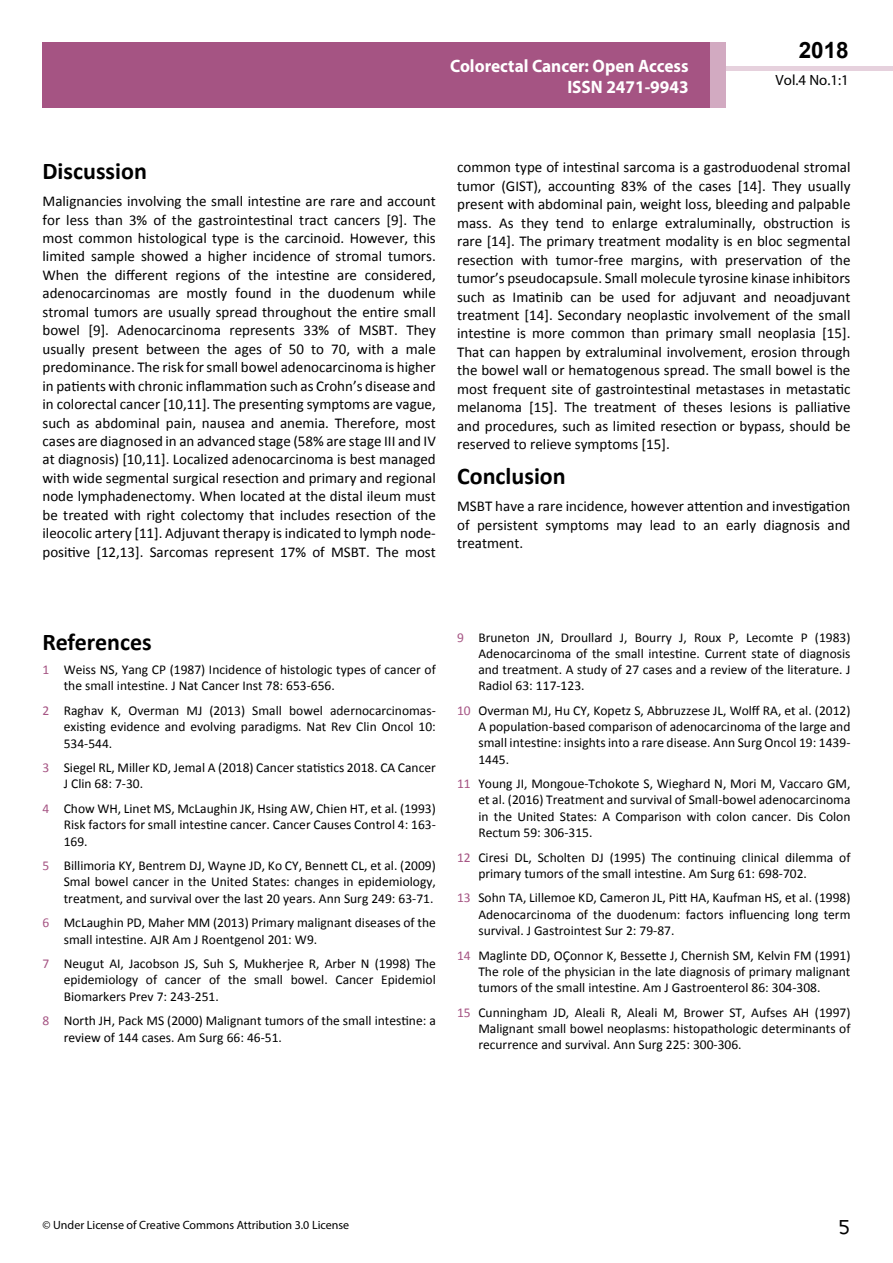
<style>
.page{position:relative;width:893px;height:1263px;background:#fff}
.page>*{position:absolute;margin:0;border:0;box-sizing:border-box;transform-origin:0 0}
.t1{font:25.5px "Tunga";color:#000}
.t2{font:700 24px "Calibri";color:#000}
.t3{font:700 22.5px "Arial";color:#000}
.t4{font:700 18px/21.6px "Myriad Pro";color:#fff;text-align:right;scale:.96 1}
.t5{font:15px/18.5px "Calibri";color:#000;text-align:justify}
.t6{font:14.85px "Myriad Pro";color:#000}
.t7{font:13.5px/16.2px "Calibri";color:#000;text-align:justify}
.t8{font:12px "Myriad Pro";color:#000}
.s1{color:#a55483}
</style>
<div class="page">
<div style="left:722px;top:66px;width:171px;height:5px;background:#e6d1dd"></div>
<div style="left:43px;top:42px;width:682px;height:66px;background:#a55483"></div>
<div style="left:710px;top:42px;width:15px;height:66px;background:#d2aac1"></div>
<h3 class="t4" style="left:450px;top:54px;width:250px">Colorectal Cancer: Open Access<br>ISSN 2471-9943</h3>
<h3 class="t3" style="left:799px;top:35px;width:52px">2018</h3>
<p class="t6" style="left:776px;top:71px;width:75px">Vol.4 No.1:1</p>
<h2 class="t2" style="left:43px;top:156px;width:106px">Discussion</h2>
<p class="t5" style="left:43px;top:192px;width:395px">Malignancies involving the small intestine are rare and account for less than 3% of the gastrointestinal tract cancers [9]. The most common histological type is the carcinoid. However, this limited sample showed a higher incidence of stromal tumors.<br>When the different regions of the intestine are considered, adenocarcinomas are mostly found in the duodenum while stromal tumors are usually spread throughout the entire small bowel [9]. Adenocarcinoma represents 33% of MSBT. They usually present between the ages of 50 to 70, with a male predominance. The risk for small bowel adenocarcinoma is higher in patients with chronic inflammation such as Crohn’s disease and in colorectal cancer [10,11]. The presenting symptoms are vague, such as abdominal pain, nausea and anemia. Therefore, most cases are diagnosed in an advanced stage (58% are stage III and IV at diagnosis) [10,11]. Localized adenocarcinoma is best managed with wide segmental surgical resection and primary and regional node lymphadenectomy. When located at the distal ileum must be treated with right colectomy that includes resection of the ileocolic artery [11]. Adjuvant therapy is indicated to lymph node&shy;positive [12,13]. Sarcomas represent 17% of MSBT. The most</p>
<p class="t5" style="left:457px;top:158px;width:395px">common type of intestinal sarcoma is a gastroduodenal stromal tumor (GIST), accounting 83% of the cases [14]. They usually present with abdominal pain, weight loss, bleeding and palpable mass. As they tend to enlarge extraluminally, obstruction is rare [14]. The primary treatment modality is en bloc segmental resection with tumor-free margins, with preservation of the tumor’s pseudocapsule. Small molecule tyrosine kinase inhibitors such as Imatinib can be used for adjuvant and neoadjuvant treatment [14]. Secondary neoplastic involvement of the small intestine is more common than primary small neoplasia [15].<br>That can happen by extraluminal involvement, erosion through the bowel wall or hematogenous spread. The small bowel is the most frequent site of gastrointestinal metastases in metastatic melanoma [15]. The treatment of theses lesions is palliative and procedures, such as limited resection or bypass, should be reserved to relieve symptoms [15].</p>
<h2 class="t2" style="left:457px;top:461px;width:110px">Conclusion</h2>
<p class="t5" style="left:457px;top:497px;width:395px">MSBT have a rare incidence, however attention and investigation of persistent symptoms may lead to an early diagnosis and treatment.</p>
<h2 class="t2" style="left:43px;top:626px;width:111px">References</h2>
<p class="t7" style="left:64px;top:662px;width:374px;text-indent:-21px"><span class="s1">1</span> Weiss NS, Yang CP (1987) Incidence of histologic types of cancer of the small intestine. J Nat Cancer Inst 78: 653-656.</p>
<p class="t7" style="left:64px;top:702px;width:374px;text-indent:-21px"><span class="s1">2</span> Raghav K, Overman MJ (2013) Small bowel adernocarcinomas&shy;existing evidence and evolving paradigms. Nat Rev Clin Oncol 10:<br>534-544.</p>
<p class="t7" style="left:64px;top:760px;width:374px;text-indent:-21px"><span class="s1">3</span> Siegel RL, Miller KD, Jemal A (2018) Cancer statistics 2018. CA Cancer<br>J Clin 68: 7-30.</p>
<p class="t7" style="left:64px;top:801px;width:374px;text-indent:-21px"><span class="s1">4</span> Chow WH, Linet MS, McLaughin JK, Hsing AW, Chien HT, et al. (1993)<br>Risk factors for small intestine cancer. Cancer Causes Control 4: 163- 169.</p>
<p class="t7" style="left:64px;top:858px;width:374px;text-indent:-21px"><span class="s1">5</span> Billimoria KY, Bentrem DJ, Wayne JD, Ko CY, Bennett CL, et al. (2009)<br>Smal bowel cancer in the United States: changes in epidemiology, treatment, and survival over the last 20 years. Ann Surg 249: 63-71.</p>
<p class="t7" style="left:64px;top:915px;width:374px;text-indent:-21px"><span class="s1">6</span> McLaughin PD, Maher MM (2013) Primary malignant diseases of the small intestine. AJR Am J Roentgenol 201: W9.</p>
<p class="t7" style="left:64px;top:956px;width:374px;text-indent:-21px"><span class="s1">7</span> Neugut AI, Jacobson JS, Suh S, Mukherjee R, Arber N (1998) The epidemiology of cancer of the small bowel. Cancer Epidemiol Biomarkers Prev 7: 243-251.</p>
<p class="t7" style="left:64px;top:1013px;width:374px;text-indent:-21px"><span class="s1">8</span> North JH, Pack MS (2000) Malignant tumors of the small intestine: a review of 144 cases. Am Surg 66: 46-51.</p>
<p class="t7" style="left:478px;top:629px;width:374px;text-indent:-21px"><span class="s1">9</span> Bruneton JN, Droullard J, Bourry J, Roux P, Lecomte P (1983)<br>Adenocarcinoma of the small intestine. Current state of diagnosis and treatment. A study of 27 cases and a review of the literature. J Radiol 63: 117-123.</p>
<p class="t7" style="left:478px;top:702px;width:374px;text-indent:-21px"><span class="s1">10</span> Overman MJ, Hu CY, Kopetz S, Abbruzzese JL, Wolff RA, et al. (2012)<br>A population-based comparison of adenocarcinoma of the large and small intestine: insights into a rare disease. Ann Surg Oncol 19: 1439- 1445.</p>
<p class="t7" style="left:478px;top:776px;width:374px;text-indent:-21px"><span class="s1">11</span> Young JI, Mongoue-Tchokote S, Wieghard N, Mori M, Vaccaro GM, et al. (2016) Treatment and survival of Small-bowel adenocarcinoma in the United States: A Comparison with colon cancer. Dis Colon Rectum 59: 306-315.</p>
<p class="t7" style="left:478px;top:849px;width:374px;text-indent:-21px"><span class="s1">12</span> Ciresi DL, Scholten DJ (1995) The continuing clinical dilemma of primary tumors of the small intestine. Am Surg 61: 698-702.</p>
<p class="t7" style="left:478px;top:890px;width:374px;text-indent:-21px"><span class="s1">13</span> Sohn TA, Lillemoe KD, Cameron JL, Pitt HA, Kaufman HS, et al. (1998)<br>Adenocarcinoma of the duodenum: factors influencing long term survival. J Gastrointest Sur 2: 79-87.</p>
<p class="t7" style="left:478px;top:947px;width:374px;text-indent:-21px"><span class="s1">14</span> Maglinte DD, OÇonnor K, Bessette J, Chernish SM, Kelvin FM (1991)<br>The role of the physician in the late diagnosis of primary malignant tumors of the small intestine. Am J Gastroenterol 86: 304-308.</p>
<p class="t7" style="left:478px;top:1004px;width:374px;text-indent:-21px"><span class="s1">15</span> Cunningham JD, Aleali R, Aleali M, Brower ST, Aufses AH (1997)<br>Malignant small bowel neoplasms: histopathologic determinants of recurrence and survival. Ann Surg 225: 300-306.</p>
<p class="t8" style="left:43px;top:1218px;width:308px">© Under License of Creative Commons Attribution 3.0 License</p>
<h1 class="t1" style="left:839px;top:1210px;width:13px">5</h1>
</div>
